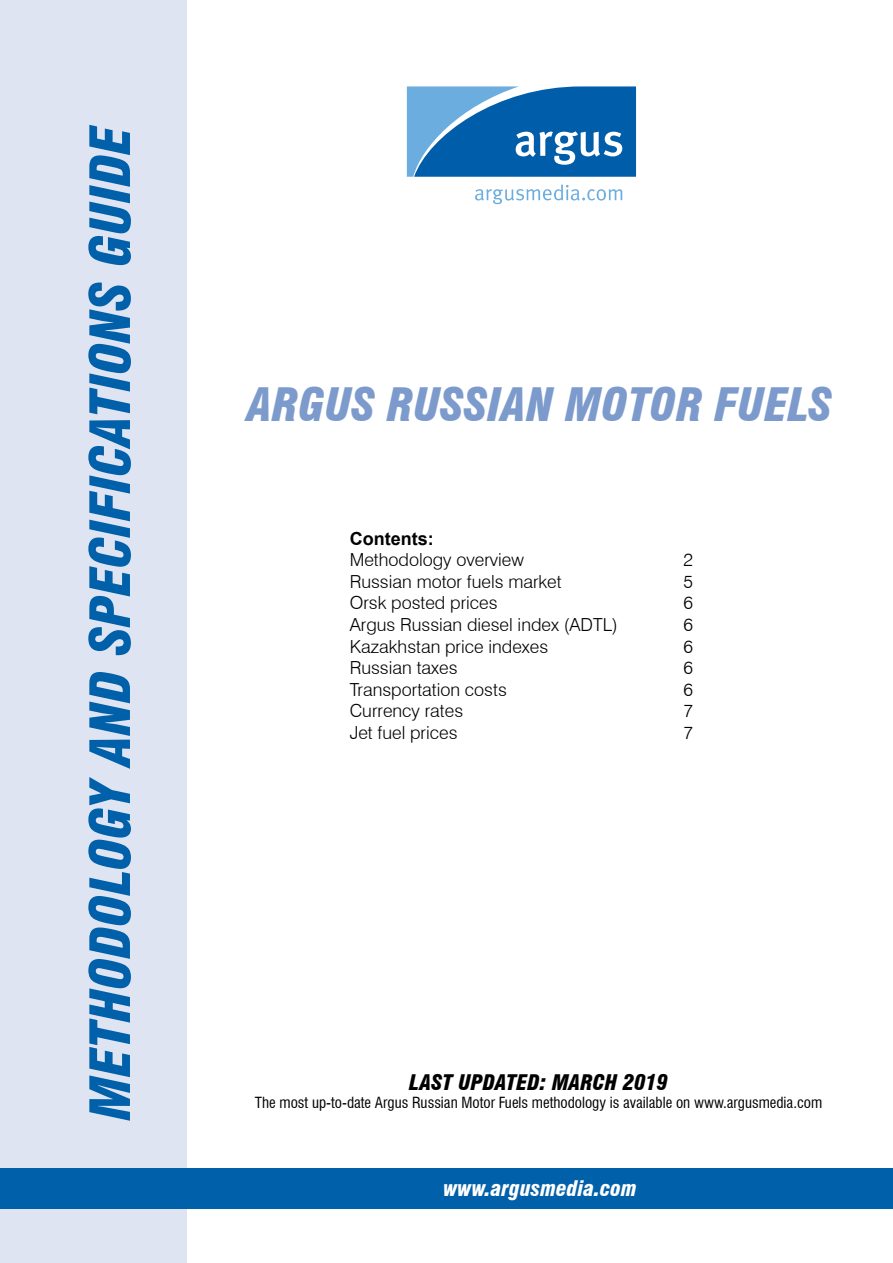
<style>
.page{position:relative;width:893px;height:1263px;background:#fff}
.page>*{position:absolute;margin:0;border:0;box-sizing:border-box;transform-origin:0 0}
.t1{font:italic 900 condensed 54px "Swiss 721 BT";color:#0060a9}
.t2{font:italic 900 condensed 45px "Swiss 721 BT";color:#7c9bcc}
.t3{font:italic 900 condensed 21px "Swiss 721 BT";color:#000}
.t4{font:italic 900 condensed 21px "Swiss 721 BT";color:#fff}
.t5{font:300 18px "Swiss 721 BT";color:#000}
.t6{font:700 18px "Arial";color:#000}
.t7{font:condensed 15px "Swiss 721 BT";color:#000}
</style>
<div class="page">
<div style="left:0;top:0;width:186px;height:1263px;background:#dfe4f2"></div>
<div style="left:0;top:1168px;width:893px;height:41px;background:#0060a9"></div>
<svg style="left:407px;top:86px;width:229px;height:91px"></svg>
<svg style="left:475px;top:184px;width:147px;height:20px"></svg>
<h1 class="t1" style="left:78px;top:1120px;width:997px;rotate:-90deg">METHODOLOGY AND SPECIFICATIONS GUIDE</h1>
<h2 class="t2" style="left:247px;top:378px;width:586px">ARGUS RUSSIAN MOTOR FUELS</h2>
<p class="t6" style="left:350px;top:526px;width:85px">Contents:</p>
<p class="t5" style="left:350px;top:549px;width:176px">Methodology overview</p>
<p class="t5" style="left:683px;top:549px;width:11px">2</p>
<p class="t5" style="left:350px;top:570px;width:213px">Russian motor fuels market</p>
<p class="t5" style="left:683px;top:570px;width:11px">5</p>
<p class="t5" style="left:350px;top:592px;width:149px">Orsk posted prices</p>
<p class="t5" style="left:683px;top:592px;width:11px">6</p>
<p class="t5" style="left:350px;top:614px;width:270px">Argus Russian diesel index (ADTL)</p>
<p class="t5" style="left:683px;top:614px;width:11px">6</p>
<p class="t5" style="left:350px;top:635px;width:200px">Kazakhstan price indexes</p>
<p class="t5" style="left:683px;top:635px;width:11px">6</p>
<p class="t5" style="left:350px;top:657px;width:109px">Russian taxes</p>
<p class="t5" style="left:683px;top:657px;width:11px">6</p>
<p class="t5" style="left:350px;top:678px;width:159px">Transportation costs</p>
<p class="t5" style="left:683px;top:678px;width:11px">6</p>
<p class="t5" style="left:350px;top:700px;width:115px">Currency rates</p>
<p class="t5" style="left:683px;top:700px;width:11px">7</p>
<p class="t5" style="left:350px;top:722px;width:109px">Jet fuel prices</p>
<p class="t5" style="left:683px;top:722px;width:11px">7</p>
<p class="t3" style="left:409px;top:1070px;width:261px">LAST UPDATED: MARCH 2019</p>
<p class="t7" style="left:255px;top:1094px;width:569px">The most up-to-date Argus Russian Motor Fuels methodology is available on www.argusmedia.com</p>
<p class="t4" style="left:443px;top:1176px;width:195px">WWW.ARGUSMEDIA.COM</p>
</div>
